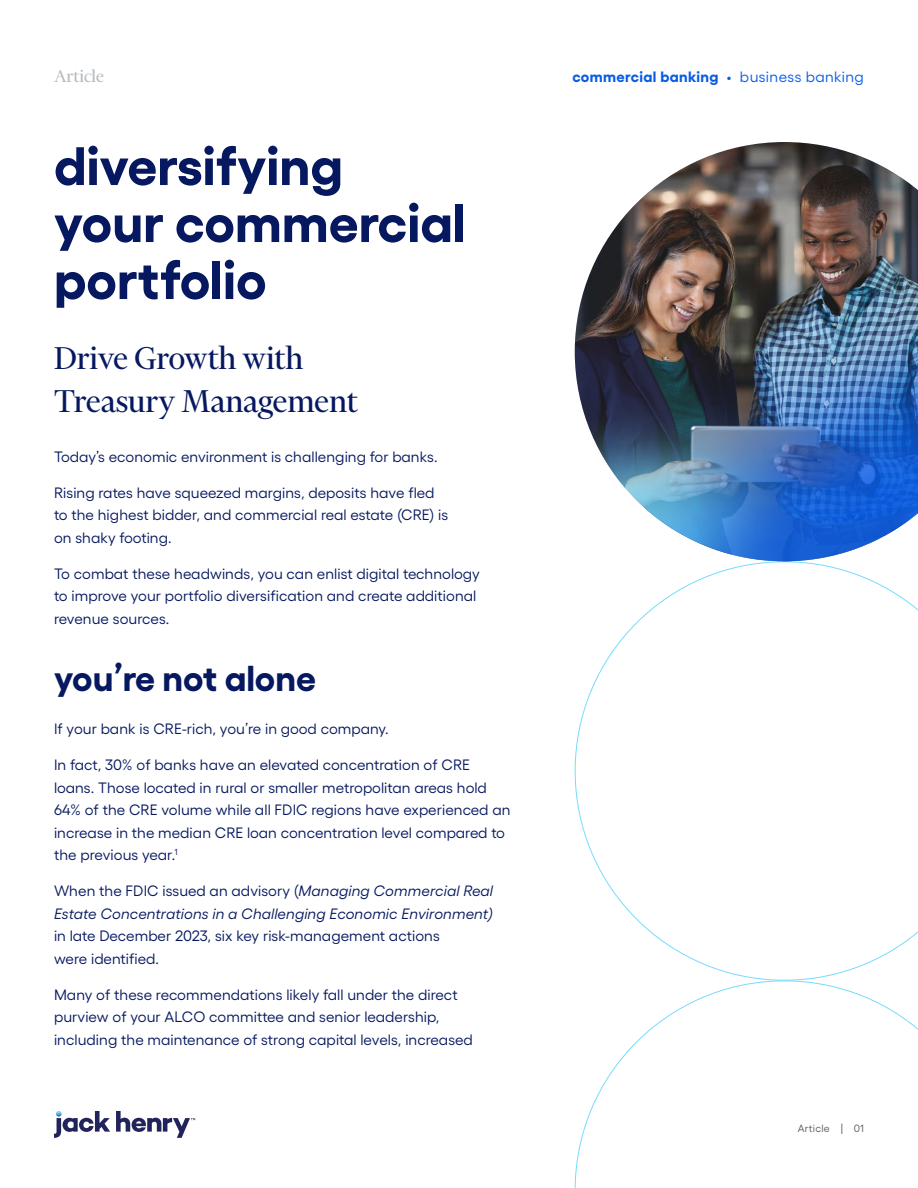
<style>
.page{position:relative;width:918px;height:1188px;background:#fff}
.page>*{position:absolute;margin:0;border:0;box-sizing:border-box;transform-origin:0 0}
.Main_Title{font:700 54px/57px "Gellix";color:#06185f}
.Secondary_Title{font:36px/43.2px "Financier Display";color:#06185f}
.Paragraph_Heading{font:700 36px "Gellix";color:#06185f}
.Collateral_Type_Label{font:19.5px "Financier Display";color:#b6bbc0}
.Body_Text{font:15px/22.5px "Gellix";letter-spacing:.005em;color:#06185f}
.Capabilities_Label{font:700 15px "Gellix";letter-spacing:.025em;color:#085ce5}
.t1{font:10.5px "Gellix";letter-spacing:.025em;color:#575a5d}
.s1{font-style:italic}
.s2{font-weight:400}
</style>
<div class="page">
<svg style="left:575px;top:561px;width:343px;height:419px"></svg>
<svg style="left:574px;top:980px;width:344px;height:208px"></svg>
<svg style="left:54px;top:1111px;width:141px;height:27px"></svg>
<img style="left:575px;top:142px;width:343px;height:419px">
<p class="Collateral_Type_Label" style="left:54px;top:66px;width:52px">Article</p>
<p class="Main_Title" style="left:54px;top:131px;width:413px">diversifying your commercial portfolio</p>
<p class="Secondary_Title" style="left:54px;top:337px;width:305px">Drive Growth with<br>Treasury Management</p>
<p class="Body_Text" style="left:54px;top:444px;width:385px">Today’s economic environment is challenging for banks.</p>
<p class="Body_Text" style="left:54px;top:480px;width:396px">Rising rates have squeezed margins, deposits have fled to the highest bidder, and commercial real estate (CRE) is on shaky footing.</p>
<p class="Body_Text" style="left:54px;top:561px;width:427px">To combat these headwinds, you can enlist digital technology to improve your portfolio diversification and create additional revenue sources.</p>
<p class="Paragraph_Heading" style="left:54px;top:650px;width:264px">you’re not alone</p>
<p class="Body_Text" style="left:54px;top:716px;width:336px">If your bank is CRE-rich, you’re in good company.</p>
<p class="Body_Text" style="left:54px;top:752px;width:458px">In fact, 30% of banks have an elevated concentration of CRE loans. Those located in rural or smaller metropolitan areas hold 64% of the CRE volume while all FDIC regions have experienced an increase in the median CRE loan concentration level compared to the previous year.<sup>1</sup></p>
<p class="Body_Text" style="left:54px;top:878px;width:441px">When the FDIC issued an advisory (<span class="s1">Managing Commercial Real Estate Concentrations in a Challenging Economic Environment) </span>in late December 2023, six key risk-management actions<br>were identified.</p>
<p class="Body_Text" style="left:54px;top:982px;width:420px">Many of these recommendations likely fall under the direct purview of your ALCO committee and senior leadership, including the maintenance of strong capital levels, increased</p>
<p class="Capabilities_Label" style="left:572px;top:65px;width:293px">commercial banking <span class="s2">• business banking</span></p>
<p class="t1" style="left:798px;top:1120px;width:68px">Article | 01</p>
</div>
